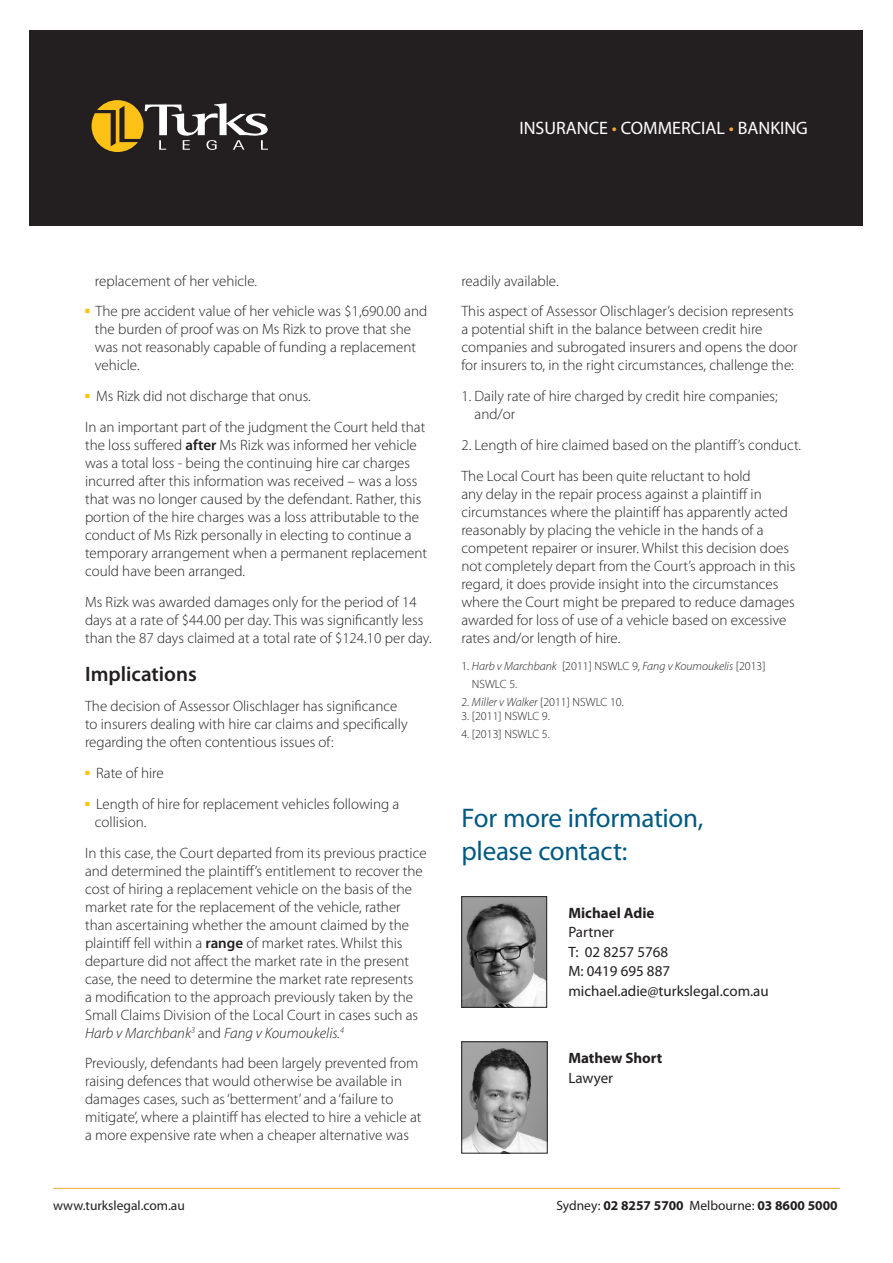
<style>
.page{position:relative;width:893px;height:1263px;background:#fff}
.page>*{position:absolute;margin:0;border:0;box-sizing:border-box;transform-origin:0 0}
.TurkAlert_body_text{font:27px "Myriad Pro";letter-spacing:-.01em;color:#005983}
.t1{font:600 21px "Myriad Pro";color:#231f20}
.t2{font:18px "Myriad Pro";color:#fff}
.t3{font:300 15px/18px "Myriad Pro";color:#231f20}
.t4{font:15px "Myriad Pro";color:#231f20}
.t5{font:700 15px "Myriad Pro";color:#231f20}
.t6{font:700 13.5px "Myriad Pro";color:#231f20}
.t7{font:13.5px "Myriad Pro";color:#231f20}
.t8{font:300 12px "Myriad Pro";color:#231f20}
.t9{font:italic 300 12px/18px "Myriad Pro";color:#231f20}
.s1{color:#faa831}
.s2{font-weight:600}
.s3{font-style:italic}
.s4{font-style:normal}
.s5{font-weight:400}
</style>
<div class="page">
<div style="left:30px;top:30px;width:833px;height:195px;background:#231f20"></div>
<svg style="left:92px;top:100px;width:176px;height:52px"></svg>
<hr style="left:53px;top:1188px;width:787px;height:1px;background:#faa831">
<img style="left:463px;top:898px;width:82px;height:108px">
<div style="left:461px;top:896px;width:86px;height:112px;border:1px solid #231f20"></div>
<img style="left:463px;top:1043px;width:83px;height:108px">
<div style="left:461px;top:1041px;width:87px;height:112px;border:1px solid #231f20"></div>
<p class="t2" style="left:519px;top:116px;width:290px">INSURANCE <span class="s1">•</span> COMMERCIAL <span class="s1">•</span> BANKING</p>
<p class="t3" style="left:95px;top:272px;width:164px">replacement of her vehicle.</p>
<p class="t3" style="left:95px;top:303px;width:334px;text-indent:-10px"><sup>■</sup> The pre accident value of her vehicle was $1,690.00 and the burden of proof was on Ms Rizk to prove that she was not reasonably capable of funding a replacement vehicle.</p>
<p class="t3" style="left:85px;top:387px;width:227px"><sup>■</sup> Ms Rizk did not discharge that onus.</p>
<p class="t3" style="left:85px;top:418px;width:343px">In an important part of the judgment the Court held that the loss suffered <span class="s2">after</span> Ms Rizk was informed her vehicle was a total loss - being the continuing hire car charges incurred after this information was received – was a loss that was no longer caused by the defendant. Rather, this portion of the hire charges was a loss attributable to the conduct of Ms Rizk personally in electing to continue a temporary arrangement when a permanent replacement could have been arranged.</p>
<p class="t3" style="left:85px;top:593px;width:348px">Ms Rizk was awarded damages only for the period of 14 days at a rate of $44.00 per day. This was significantly less than the 87 days claimed at a total rate of $124.10 per day.</p>
<p class="t1" style="left:85px;top:660px;width:113px">Implications</p>
<p class="t3" style="left:85px;top:697px;width:324px">The decision of Assessor Olischlager has significance to insurers dealing with hire car claims and specifically regarding the often contentious issues of:</p>
<p class="t3" style="left:85px;top:764px;width:80px"><sup>■</sup> Rate of hire</p>
<p class="t3" style="left:95px;top:795px;width:306px;text-indent:-10px"><sup>■</sup> Length of hire for replacement vehicles following a collision.</p>
<p class="t3" style="left:85px;top:844px;width:343px">In this case, the Court departed from its previous practice and determined the plaintiff’s entitlement to recover the cost of hiring a replacement vehicle on the basis of the market rate for the replacement of the vehicle, rather than ascertaining whether the amount claimed by the plaintiff fell within a <span class="s2">range</span> of market rates. Whilst this departure did not affect the market rate in the present case, the need to determine the market rate represents<br>a modification to the approach previously taken by the Small Claims Division of the Local Court in cases such as <span class="s3">Harb v Marchbank</span><sup>3</sup> and <span class="s3">Fang v Koumoukelis.</span><sup>4</sup></p>
<p class="t3" style="left:85px;top:1055px;width:338px">Previously, defendants had been largely prevented from raising defences that would otherwise be available in damages cases, such as ‘betterment’ and a ‘failure to mitigate’, where a plaintiff has elected to hire a vehicle at a more expensive rate when a cheaper alternative was</p>
<p class="t3" style="left:461px;top:272px;width:99px">readily available.</p>
<p class="t3" style="left:461px;top:303px;width:338px">This aspect of Assessor Olischlager’s decision represents a potential shift in the balance between credit hire companies and subrogated insurers and opens the door for insurers to, in the right circumstances, challenge the:</p>
<p class="t3" style="left:474px;top:387px;width:305px;text-indent:-13px">1. Daily rate of hire charged by credit hire companies; and/or</p>
<p class="t3" style="left:461px;top:436px;width:341px">2. Length of hire claimed based on the plantiff’s conduct.</p>
<p class="t3" style="left:461px;top:467px;width:335px">The Local Court has been quite reluctant to hold<br>any delay in the repair process against a plaintiff in circumstances where the plaintiff has apparently acted reasonably by placing the vehicle in the hands of a competent repairer or insurer. Whilst this decision does not completely depart from the Court’s approach in this regard, it does provide insight into the circumstances where the Court might be prepared to reduce damages awarded for loss of use of a vehicle based on excessive rates and/or length of hire.</p>
<p class="t9" style="left:472px;top:657px;width:295px;text-indent:-11px"><span class="s4">1.</span> Harb v Marchbank <span class="s4">[2011] NSWLC 9,</span> Fang v Koumoukelis <span class="s4">[2013]<br>NSWLC 5.</span></p>
<p class="t8" style="left:461px;top:695px;width:164px">2. <span class="s3">Miller v Walker</span> [2011] NSWLC 10.</p>
<p class="t8" style="left:461px;top:709px;width:90px">3. [2011] NSWLC 9.</p>
<p class="t8" style="left:461px;top:727px;width:90px">4. [2013] NSWLC 5.</p>
<p class="TurkAlert_body_text" style="left:461px;top:802px;width:244px">For more information,</p>
<p class="TurkAlert_body_text" style="left:461px;top:834px;width:167px">please contact:</p>
<p class="t5" style="left:568px;top:903px;width:88px">Michael Adie</p>
<p class="t4" style="left:568px;top:923px;width:47px">Partner</p>
<p class="t4" style="left:568px;top:942px;width:101px">T: 02 8257 5768</p>
<p class="t4" style="left:568px;top:962px;width:103px">M: 0419 695 887</p>
<p class="t4" style="left:568px;top:981px;width:202px">michael.adie@turkslegal.com.au</p>
<p class="t5" style="left:568px;top:1049px;width:96px">Mathew Short</p>
<p class="t4" style="left:568px;top:1069px;width:46px">Lawyer</p>
<p class="t7" style="left:53px;top:1197px;width:133px">www.turkslegal.com.au</p>
<p class="t6" style="left:556px;top:1196px;width:283px"><span class="s5">Sydney:</span> 02 8257 5700 <span class="s5">Melbourne:</span> 03 8600 5000</p>
</div>
